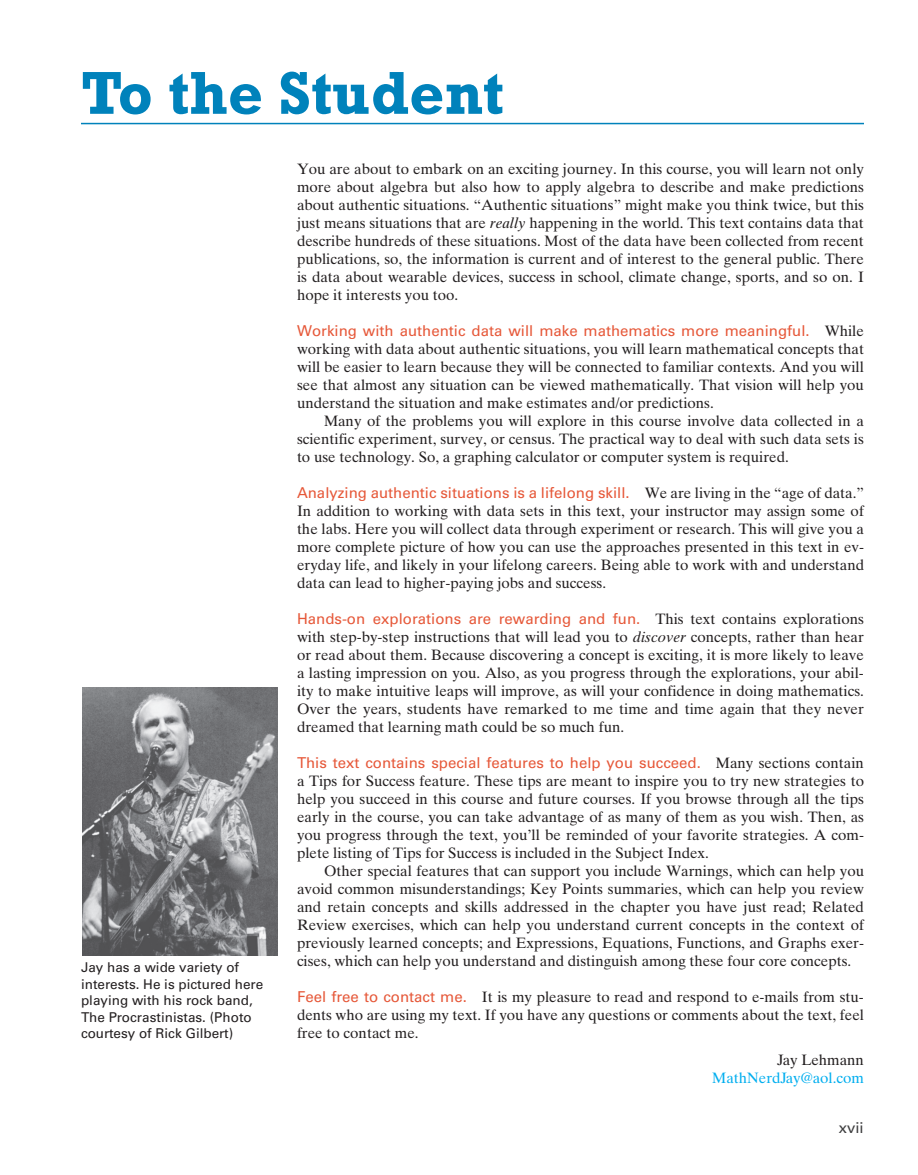
<style>
.page{position:relative;width:918px;height:1175px;background:#fff}
.page>*{position:absolute;margin:0;border:0;box-sizing:border-box;transform-origin:0 0}
.t1{font:700 61.5px "Rockwell Std";color:#0082bb}
.t2{font:15px/18px "Times Ten LT Std";color:#231f20;text-align:justify}
.t3{font:15px "Univers LT Pro 55 Roman";color:#e65839}
.t4{font:15px "Times Ten LT Std";color:#00aeef}
.t5{font:15px "Univers LT Pro 55 Roman";color:#3e3e3f}
.t6{font:13.5px/16.5px "Univers LT Pro 55 Roman";color:#231f20}
.s1{font-style:italic}
.s2{font-family:"Times Ten LT Std";color:#231f20}
.s3{font-family:"Univers LT Pro 55 Roman";color:#e65839}
</style>
<div class="page">
<hr style="left:81px;top:123px;width:783px;height:1px;background:#0082bb">
<img style="left:82px;top:687px;width:195px;height:268px">
<h1 class="t1" style="left:81px;top:57px;width:425px">To the Student</h1>
<p class="t6" style="left:81px;top:959px;width:184px">Jay has a wide variety of interests. He is pictured here playing with his rock band,<br>The Procrastinistas. (Photo courtesy of Rick Gilbert)</p>
<p class="t2" style="left:297px;top:159px;width:569px">You are about to embark on an exciting journey. In this course, you will learn not only more about algebra but also how to apply algebra to describe and make predictions about authentic situations. “Authentic situations” might make you think twice, but this just means situations that are <span class="s1">really</span> happening in the world. This text contains data that describe hundreds of these situations. Most of the data have been collected from recent publications, so, the information is current and of interest to the general public. There is data about wearable devices, success in school, climate change, sports, and so on. I hope it interests you too.</p>
<p class="t3" style="left:297px;top:321px;width:568px">Working with authentic data will make mathematics more meaningful. <span class="s2">While</span></p>
<p class="t2" style="left:297px;top:339px;width:569px">working with data about authentic situations, you will learn mathematical concepts that will be easier to learn because they will be connected to familiar contexts. And you will see that almost any situation can be viewed mathematically. That vision will help you understand the situation and make estimates and/or predictions.</p>
<p class="t2" style="left:297px;top:411px;width:568px;text-indent:27px">Many of the problems you will explore in this course involve data collected in a scientific experiment, survey, or census. The practical way to deal with such data sets is to use technology. So, a graphing calculator or computer system is required.</p>
<p class="t3" style="left:297px;top:483px;width:569px">Analyzing authentic situations is a lifelong skill. <span class="s2">We are living in the “age of data.”</span></p>
<p class="t2" style="left:297px;top:501px;width:569px">In addition to working with data sets in this text, your instructor may assign some of the labs. Here you will collect data through experiment or research. This will give you a more complete picture of how you can use the approaches presented in this text in ev&shy;eryday life, and likely in your lifelong careers. Being able to work with and understand data can lead to higher-paying jobs and success.</p>
<p class="t3" style="left:297px;top:609px;width:569px">Hands-on explorations are rewarding and fun. <span class="s2">This text contains explorations</span></p>
<p class="t2" style="left:297px;top:627px;width:569px">with step-by-step instructions that will lead you to <span class="s1">discover</span> concepts, rather than hear or read about them. Because discovering a concept is exciting, it is more likely to leave a lasting impression on you. Also, as you progress through the explorations, your abil&shy;ity to make intuitive leaps will improve, as will your confidence in doing mathematics.<br>Over the years, students have remarked to me time and time again that they never dreamed that learning math could be so much fun.</p>
<p class="t3" style="left:297px;top:753px;width:568px">This text contains special features to help you succeed. <span class="s2">Many sections contain</span></p>
<p class="t2" style="left:297px;top:771px;width:569px">a Tips for Success feature. These tips are meant to inspire you to try new strategies to help you succeed in this course and future courses. If you browse through all the tips early in the course, you can take advantage of as many of them as you wish. Then, as you progress through the text, you’ll be reminded of your favorite strategies. A com&shy;plete listing of Tips for Success is included in the Subject Index.</p>
<p class="t2" style="left:297px;top:861px;width:569px;text-indent:27px">Other special features that can support you include Warnings, which can help you avoid common misunderstandings; Key Points summaries, which can help you review and retain concepts and skills addressed in the chapter you have just read; Related Review exercises, which can help you understand current concepts in the context of previously learned concepts; and Expressions, Equations, Functions, and Graphs exer&shy;cises, which can help you understand and distinguish among these four core concepts.</p>
<p class="t2" style="left:297px;top:987px;width:569px"><span class="s3">Feel free to contact me.</span> It is my pleasure to read and respond to e-mails from stu&shy;dents who are using my text. If you have any questions or comments about the text, feel free to contact me.</p>
<p class="t2" style="left:777px;top:1050px;width:88px">Jay Lehmann</p>
<p class="t4" style="left:712px;top:1068px;width:153px">MathNerdJay@aol.com</p>
<p class="t5" style="left:839px;top:1119px;width:27px">xvii</p>
</div>
